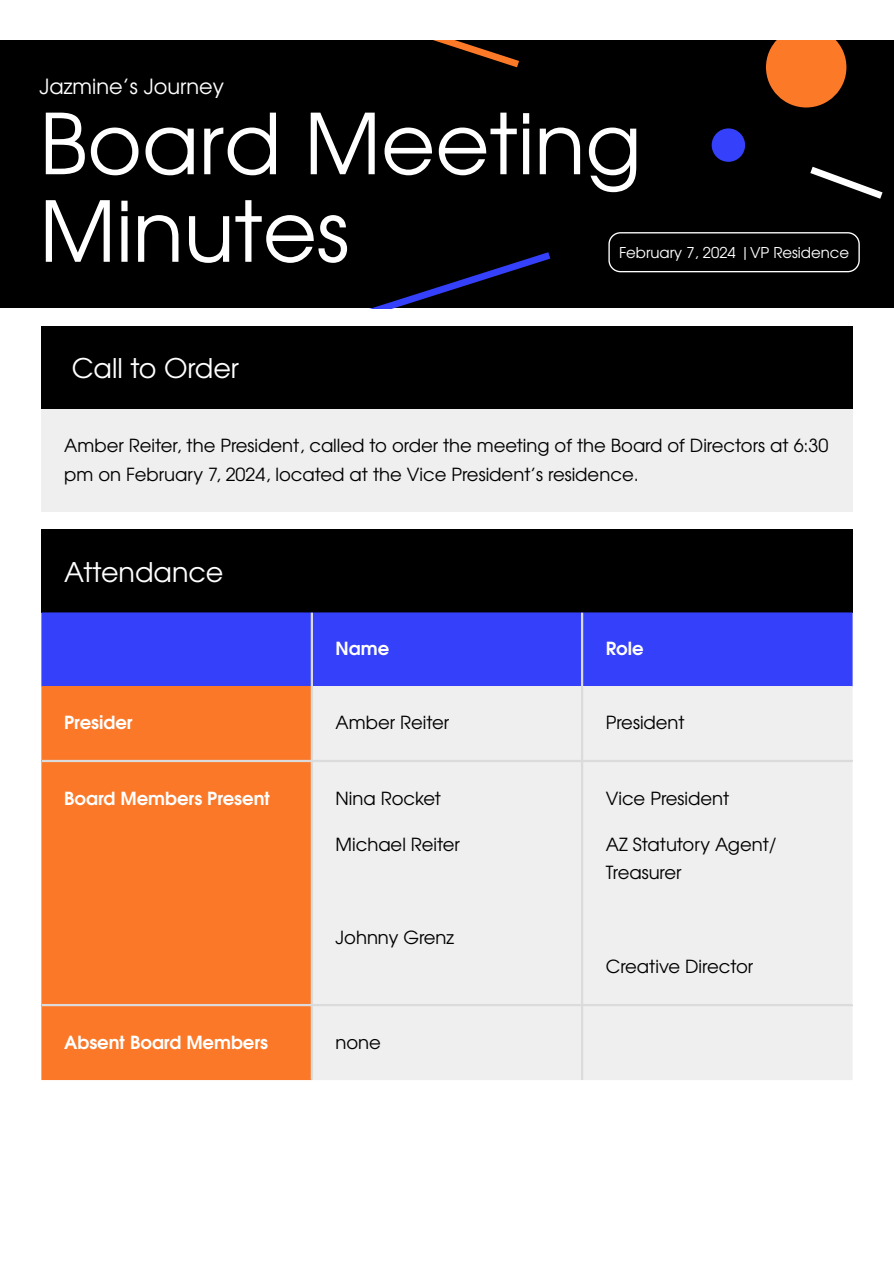
<style>
.page{position:relative;width:894px;height:1263px;background:#fff}
.page>*{position:absolute;margin:0;border:0;box-sizing:border-box;transform-origin:0 0}
.t1{font:83.4px/87.6px "Te X Gyre Adventor";color:#fff}
.t2{font:27px "Te X Gyre Adventor";color:#fff}
.t3{font:20.85px "Te X Gyre Adventor";color:#fff}
.t4{font:18px/29.2px "Te X Gyre Adventor";color:#000}
.t5{font:700 18px "Te X Gyre Adventor";color:#fff}
.t6{font:14.85px "Te X Gyre Adventor";color:#fff}
</style>
<div class="page">
<div style="left:0;top:40px;width:893px;height:268px;background:#000"></div>
<svg style="left:372px;top:252px;width:179px;height:56px"></svg>
<svg style="left:433px;top:40px;width:86px;height:28px"></svg>
<svg style="left:810px;top:166px;width:73px;height:33px"></svg>
<svg style="left:766px;top:40px;width:80px;height:67px;background:#d56621"></svg>
<div style="left:711px;top:128px;width:33px;height:34px;background:#3540fb;border-radius:50%"></div>
<svg style="left:608px;top:232px;width:251px;height:40px"></svg>
<div style="left:42px;top:326px;width:810px;height:83px;background:#000"></div>
<div style="left:42px;top:409px;width:810px;height:102px;background:#efefef"></div>
<div style="left:42px;top:530px;width:810px;height:83px;background:#000"></div>
<div style="left:42px;top:612px;width:810px;height:74px;background:#3540fb"></div>
<div style="left:42px;top:686px;width:269px;height:394px;background:#fb7828"></div>
<div style="left:313px;top:686px;width:539px;height:394px;background:#efefef"></div>
<hr style="left:311px;top:613px;width:2px;height:467px;background:#dbdbdb">
<hr style="left:581px;top:613px;width:2px;height:467px;background:#dbdbdb">
<hr style="left:42px;top:760px;width:810px;height:2px;background:#dbdbdb">
<hr style="left:42px;top:1004px;width:810px;height:2px;background:#dbdbdb">
<p class="t3" style="left:39px;top:69px;width:186px">Jazmine’s Journey</p>
<p class="t1" style="left:39px;top:95px;width:603px">Board Meeting<br>Minutes</p>
<p class="t6" style="left:618px;top:241px;width:232px">February 7, 2024 |VP Residence</p>
<p class="t2" style="left:72px;top:347px;width:169px">Call to Order</p>
<p class="t4" style="left:64px;top:429px;width:765px">Amber Reiter, the President, called to order the meeting of the Board of Directors at 6:30 pm on February 7, 2024, located at the Vice President’s residence.</p>
<p class="t2" style="left:64px;top:550px;width:161px">Attendance</p>
<p class="t5" style="left:335px;top:633px;width:55px">Name</p>
<p class="t5" style="left:605px;top:633px;width:39px">Role</p>
<p class="t5" style="left:64px;top:707px;width:70px">Presider</p>
<p class="t4" style="left:335px;top:707px;width:115px">Amber Reiter</p>
<p class="t4" style="left:605px;top:707px;width:80px">President</p>
<p class="t5" style="left:64px;top:783px;width:207px">Board Members Present</p>
<p class="t4" style="left:335px;top:782px;width:107px">Nina Rocket</p>
<p class="t4" style="left:335px;top:829px;width:126px">Michael Reiter</p>
<p class="t4" style="left:335px;top:922px;width:120px">Johnny Grenz</p>
<p class="t5" style="left:64px;top:1027px;width:205px">Absent Board Members</p>
<p class="t4" style="left:335px;top:1026px;width:47px">none</p>
<p class="t4" style="left:605px;top:782px;width:125px">Vice President</p>
<p class="t4" style="left:605px;top:829px;width:172px;line-height:28.2px">AZ Statutory Agent/<br>Treasurer</p>
<p class="t4" style="left:605px;top:950px;width:149px">Creative Director</p>
</div>
